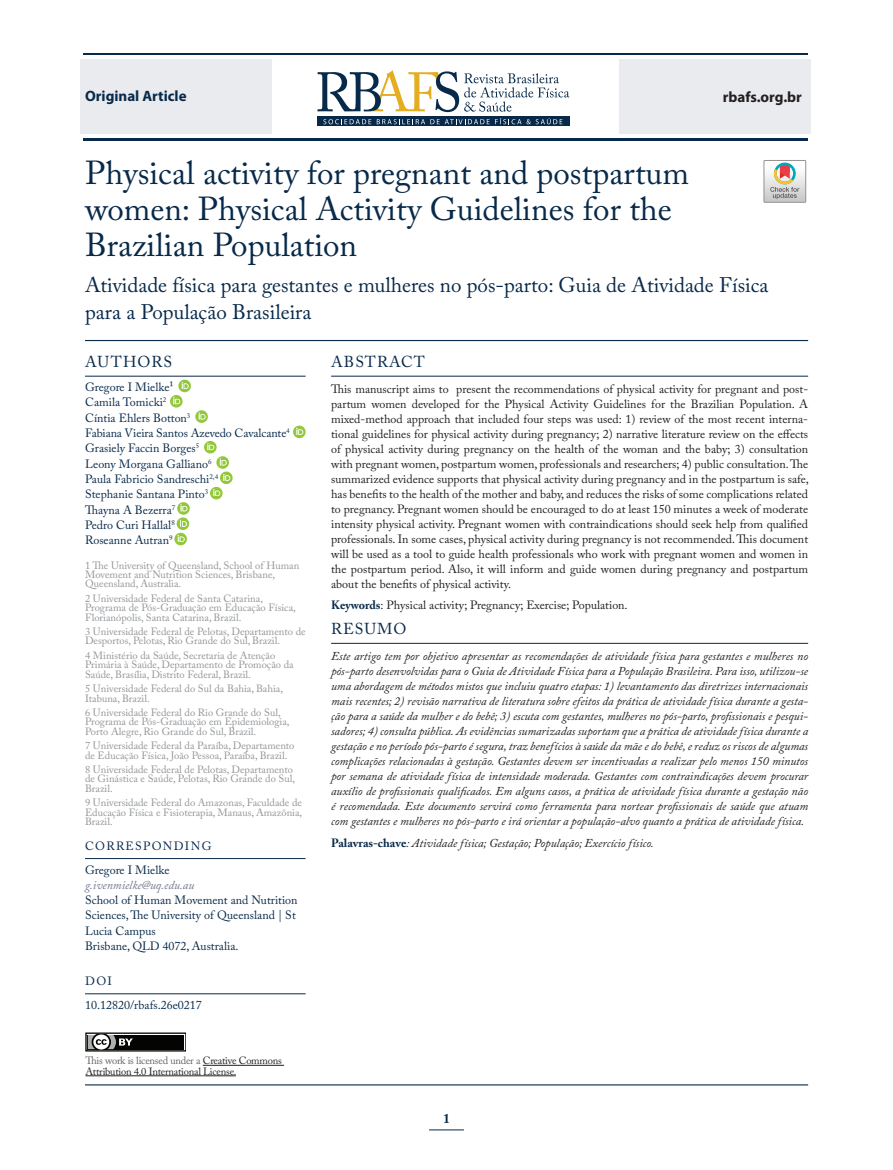
<style>
.page{position:relative;width:893px;height:1170px;background:#fff}
.page>*{position:absolute;margin:0;border:0;box-sizing:border-box;transform-origin:0 0}
.t1{font:33px/36px "Adobe Caslon Pro";color:#082a4a}
.t2{font:21px/27px "Adobe Caslon Pro";color:#082a4a}
.t3{font:15.75px "Adobe Caslon Pro";letter-spacing:.065em;color:#082a4a}
.t4{font:700 15px "Myriad Pro";color:#082a4a}
.t5{font:700 15px "Myriad Pro";color:#231f20}
.t6{font:700 13.5px "Adobe Caslon Pro";color:#082a4a}
.t7{font:12px/15px "Adobe Caslon Pro";color:#231f20;text-align:justify}
.t8{font:italic 12px/15px "Adobe Caslon Pro";color:#231f20;text-align:justify}
.t9{font:12px/15.3px "Adobe Caslon Pro";color:#082a4a}
.t10{font:12px/23.9px "Adobe Caslon Pro";letter-spacing:.095em;color:#082a4a}
.t11{font:italic 12px "Adobe Caslon Pro";color:#71758b}
.t12{font:10.5px/9.3px "Adobe Caslon Pro";color:#939598}
.t13{font:10.5px/10.5px "Adobe Caslon Pro";letter-spacing:-.02em;color:#231f20}
.s1{font-weight:700;color:#082a4a}
.s2{font-weight:700;font-style:normal;color:#082a4a}
.s3{color:#636366}
</style>
<div class="page">
<div style="left:619px;top:59px;width:192px;height:75px;background:#eaebef"></div>
<div style="left:80px;top:59px;width:192px;height:75px;background:#eaebef"></div>
<hr style="left:83px;top:53px;width:725px;height:2px;background:#082a4a">
<hr style="left:83px;top:138px;width:725px;height:2px;background:#082a4a">
<svg style="left:318px;top:117px;width:252px;height:9px"></svg>
<svg style="left:323px;top:119px;width:48px;height:5px"></svg>
<svg style="left:377px;top:118px;width:185px;height:6px"></svg>
<svg style="left:318px;top:70px;width:251px;height:42px"></svg>
<svg style="left:764px;top:160px;width:42px;height:42px"></svg>
<hr style="left:429px;top:1129px;width:35px;height:1px;background:#082a4a">
<div style="left:85px;top:1032px;width:101px;height:18px;border:1px solid #040503"></div>
<div style="left:88px;top:1034px;width:96px;height:14px;background:#040503"></div>
<svg style="left:85px;top:1032px;width:48px;height:20px"></svg>
<hr style="left:203px;top:1064px;width:81px;height:1px;background:#231f20">
<hr style="left:85px;top:1075px;width:151px;height:1px;background:#231f20">
<hr style="left:85px;top:340px;width:723px;height:1px;background:#082a4a">
<hr style="left:85px;top:376px;width:221px;height:1px;background:#082a4a">
<hr style="left:85px;top:858px;width:221px;height:1px;background:#082a4a">
<hr style="left:85px;top:993px;width:221px;height:1px;background:#082a4a">
<svg style="left:170px;top:379px;width:38px;height:44px"></svg>
<svg style="left:293px;top:425px;width:13px;height:13px"></svg>
<svg style="left:204px;top:441px;width:29px;height:58px"></svg>
<svg style="left:174px;top:502px;width:16px;height:43px"></svg>
<hr style="left:331px;top:376px;width:477px;height:1px;background:#082a4a">
<hr style="left:331px;top:643px;width:477px;height:1px;background:#082a4a">
<hr style="left:85px;top:1084px;width:723px;height:1px;background:#082a4a">
<p class="t4" style="left:85px;top:86px;width:103px">Original Article</p>
<p class="t5" style="left:723px;top:87px;width:81px">rbafs.org.br</p>
<h1 class="t1" style="left:85px;top:155px;width:605px">Physical activity for pregnant and postpartum women: Physical Activity Guidelines for the<br>Brazilian Population</h1>
<h2 class="t2" style="left:85px;top:271px;width:685px">Atividade física para gestantes e mulheres no pós-parto: Guia de Atividade Física para a População Brasileira</h2>
<h3 class="t3" style="left:85px;top:352px;width:88px">AUTHORS</h3>
<p class="t9" style="left:85px;top:379px;width:206px">Gregore I Mielke¹<br>Camila Tomicki<sup>2<br></sup>Cíntia Ehlers Botton<sup>3<br></sup>Fabiana Vieira Santos Azevedo Cavalcante<sup>4<br></sup>Grasiely Faccin Borges<sup>5<br></sup>Leony Morgana Galliano<sup>6<br></sup>Paula Fabricio Sandreschi<sup>2,4<br></sup>Stephanie Santana Pinto<sup>3<br></sup>Thayna A Bezerra<sup>7<br></sup>Pedro Curi Hallal<sup>8<br></sup>Roseanne Autran<sup>9</sup></p>
<p class="t12" style="left:85px;top:560px;width:216px">1 The University of Queensland, School of Human<br>Movement and Nutrition Sciences, Brisbane,<br>Queensland, Australia.</p>
<p class="t12" style="left:85px;top:593px;width:212px">2 Universidade Federal de Santa Catarina,<br>Programa de Pós-Graduação em Educação Física,<br>Florianópolis, Santa Catarina, Brazil.</p>
<p class="t12" style="left:85px;top:627px;width:222px">3 Universidade Federal de Pelotas, Departamento de<br>Desportos, Pelotas, Rio Grande do Sul, Brazil.</p>
<p class="t12" style="left:85px;top:650px;width:210px">4 Ministério da Saúde, Secretaria de Atenção<br>Primária à Saúde, Departamento de Promoção da<br>Saúde, Brasília, Distrito Federal, Brazil.</p>
<p class="t12" style="left:85px;top:684px;width:200px">5 Universidade Federal do Sul da Bahia, Bahia,<br>Itabuna, Brazil.</p>
<p class="t12" style="left:85px;top:707px;width:206px">6 Universidade Federal do Rio Grande do Sul,<br>Programa de Pós-Graduação em Epidemiologia,<br>Porto Alegre, Rio Grande do Sul, Brazil.</p>
<p class="t12" style="left:85px;top:741px;width:211px">7 Universidade Federal da Paraíba, Departamento de Educação Física, João Pessoa, Paraíba, Brazil.</p>
<p class="t12" style="left:85px;top:764px;width:212px">8 Universidade Federal de Pelotas, Departamento de Ginástica e Saúde, Pelotas, Rio Grande do Sul,<br>Brazil.</p>
<p class="t12" style="left:85px;top:798px;width:219px;text-align:justify">9 Universidade Federal do Amazonas, Faculdade de Educação Física e Fisioterapia, Manaus, Amazônia, Brazil.</p>
<p class="t10" style="left:85px;top:833px;width:128px">CORRESPONDING<br>Gregore I Mielke</p>
<p class="t11" style="left:85px;top:877px;width:111px">g.ivenmielke@uq.edu.au</p>
<p class="t9" style="left:85px;top:892px;width:214px">School of Human Movement and Nutrition<br>Sciences, The University of Queensland | St<br>Lucia Campus<br>Brisbane, QLD 4072, Australia.</p>
<p class="t9" style="left:85px;top:968px;width:118px;line-height:23.9px">DOI<br>10.12820/rbafs.26e0217</p>
<h3 class="t3" style="left:331px;top:352px;width:95px">ABSTRACT</h3>
<p class="t7" style="left:331px;top:381px;width:479px">This manuscript aims to present the recommendations of physical activity for pregnant and post&shy;partum women developed for the Physical Activity Guidelines for the Brazilian Population. A mixed-method approach that included four steps was used: 1) review of the most recent interna&shy;tional guidelines for physical activity during pregnancy; 2) narrative literature review on the effects of physical activity during pregnancy on the health of the woman and the baby; 3) consultation with pregnant women, postpartum women, professionals and researchers; 4) public consultation. The summarized evidence supports that physical activity during pregnancy and in the postpartum is safe, has benefits to the health of the mother and baby, and reduces the risks of some complications related to pregnancy. Pregnant women should be encouraged to do at least 150 minutes a week of moderate intensity physical activity. Pregnant women with contraindications should seek help from qualified professionals. In some cases, physical activity during pregnancy is not recommended. This document will be used as a tool to guide health professionals who work with pregnant women and women in the postpartum period. Also, it will inform and guide women during pregnancy and postpartum about the benefits of physical activity.</p>
<p class="t7" style="left:331px;top:597px;width:298px"><span class="s1">Keywords</span>: Physical activity; Pregnancy; Exercise; Population.</p>
<h3 class="t3" style="left:331px;top:619px;width:77px">RESUMO</h3>
<p class="t8" style="left:331px;top:648px;width:479px">Este artigo tem por objetivo apresentar as recomendações de atividade física para gestantes e mulheres no pós-parto desenvolvidas para o Guia de Atividade Física para a População Brasileira. Para isso, utilizou-se uma abordagem de métodos mistos que incluiu quatro etapas: 1) levantamento das diretrizes internacionais mais recentes; 2) revisão narrativa de literatura sobre efeitos da prática de atividade física durante a gesta&shy;ção para a saúde da mulher e do bebê; 3) escuta com gestantes, mulheres no pós-parto, profissionais e pesqui&shy;sadores; 4) consulta pública. As evidências sumarizadas suportam que a prática de atividade física durante a gestação e no período pós-parto é segura, traz benefícios à saúde da mãe e do bebê, e reduz os riscos de algumas complicações relacionadas à gestação. Gestantes devem ser incentivadas a realizar pelo menos 150 minutos por semana de atividade física de intensidade moderada. Gestantes com contraindicações devem procurar auxílio de profissionais qualificados. Em alguns casos, a prática de atividade física durante a gestação não é recomendada. Este documento servirá como ferramenta para nortear profissionais de saúde que atuam com gestantes e mulheres no pós-parto e irá orientar a população-alvo quanto a prática de atividade física.</p>
<p class="t8" style="left:331px;top:834px;width:324px"><span class="s2">Palavras-chave</span>: Atividade física; Gestação; População; Exercício físico.</p>
<p class="t13" style="left:85px;top:1055px;width:198px"><span class="s3">This work is licensed under a</span> Creative Commons<br>Attribution 4.0 International License.</p>
<p class="t6" style="left:443px;top:1110px;width:8px">1</p>
</div>
